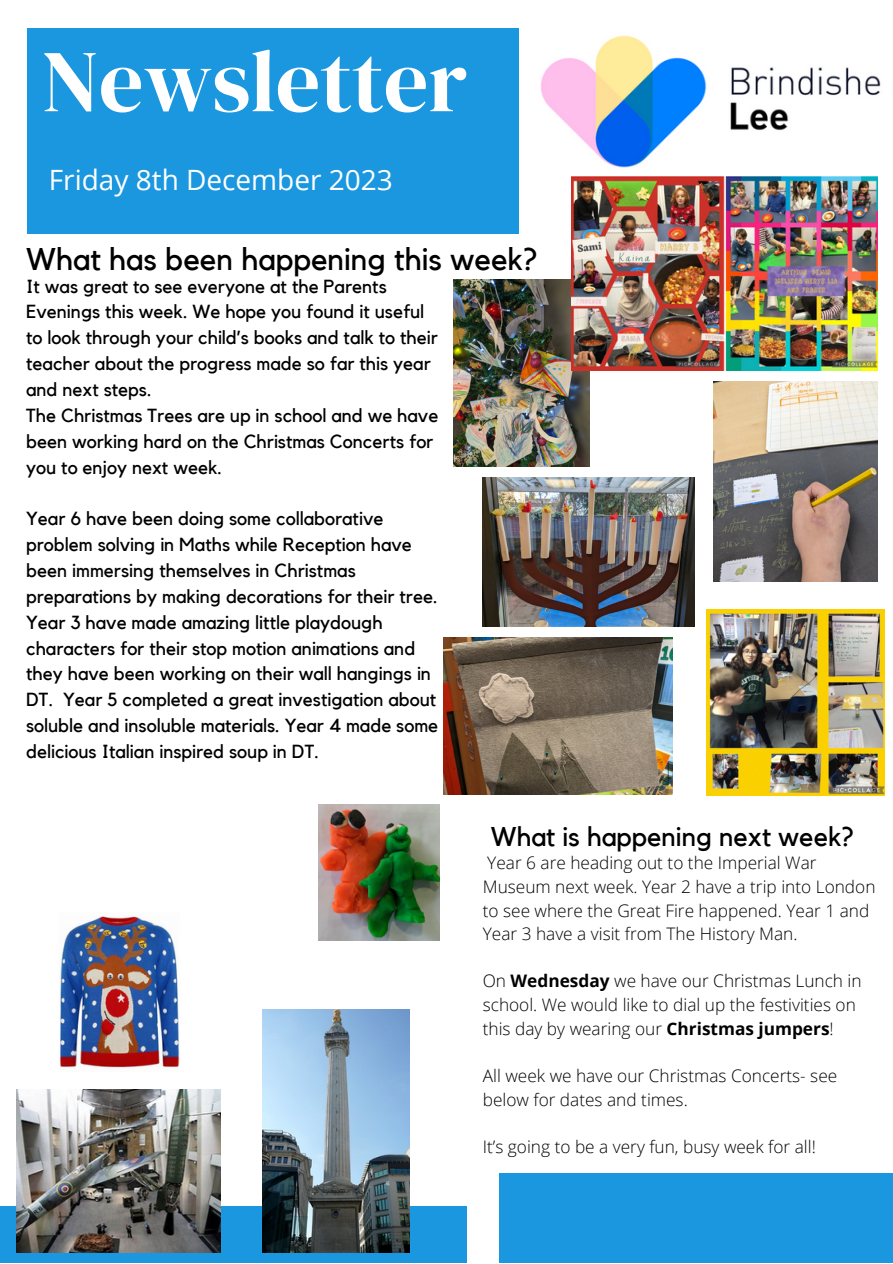
<style>
.page{position:relative;width:893px;height:1264px;background:#fff}
.page>*{position:absolute;margin:0;border:0;box-sizing:border-box;transform-origin:0 0}
.t1{font:87.9px "DM Serif Display";color:#fff}
.t2{font:31.35px "Kollektif";color:#000}
.t3{font:28.05px "Open Sans";color:#fff}
.t4{font:27px "Kollektif";color:#000}
.t5{font:18.9px/25.8px "Kollektif";color:#000}
.t6{font:300 17.25px/23.5px "Open Sans";color:#000}
.s1{font-weight:700}
</style>
<div class="page">
<div style="left:27px;top:28px;width:492px;height:206px;background:#1b97df"></div>
<div style="left:0;top:1206px;width:467px;height:56px;background:#1b97df"></div>
<div style="left:499px;top:1173px;width:393px;height:89px;background:#1b97df"></div>
<img style="left:540px;top:35px;width:341px;height:133px">
<img style="left:59px;top:916px;width:121px;height:152px">
<img style="left:262px;top:1009px;width:147px;height:243px">
<img style="left:16px;top:1089px;width:205px;height:163px">
<img style="left:319px;top:804px;width:120px;height:136px">
<img style="left:713px;top:381px;width:164px;height:200px">
<img style="left:482px;top:477px;width:212px;height:149px">
<img style="left:443px;top:638px;width:229px;height:156px">
<img style="left:453px;top:279px;width:136px;height:187px">
<img style="left:706px;top:609px;width:178px;height:186px">
<img style="left:571px;top:177px;width:306px;height:193px">
<p class="t1" style="left:42px;top:20px;width:427px">Newsletter</p>
<p class="t3" style="left:49px;top:159px;width:345px">Friday 8th December 2023</p>
<p class="t2" style="left:26px;top:245px;width:513px">What has been happening this week?</p>
<p class="t5" style="left:26px;top:274px;width:413px">It was great to see everyone at the Parents Evenings this week. We hope you found it useful to look through your child’s books and talk to their teacher about the progress made so far this year and next steps.</p>
<p class="t5" style="left:26px;top:403px;width:414px">The Christmas Trees are up in school and we have been working hard on the Christmas Concerts for you to enjoy next week.</p>
<p class="t5" style="left:26px;top:506px;width:413px">Year 6 have been doing some collaborative problem solving in Maths while Reception have been immersing themselves in Christmas preparations by making decorations for their tree.</p>
<p class="t5" style="left:26px;top:610px;width:413px">Year 3 have made amazing little playdough characters for their stop motion animations and they have been working on their wall hangings in DT. Year 5 completed a great investigation about soluble and insoluble materials. Year 4 made some delicious Italian inspired soup in DT.</p>
<p class="t4" style="left:490px;top:823px;width:365px">What is happening next week?</p>
<p class="t6" style="left:482px;top:850px;width:394px">Year 6 are heading out to the Imperial War Museum next week. Year 2 have a trip into London to see where the Great Fire happened. Year 1 and Year 3 have a visit from The History Man.</p>
<p class="t6" style="left:482px;top:968px;width:380px">On <span class="s1">Wednesday</span> we have our Christmas Lunch in school. We would like to dial up the festivities on this day by wearing our <span class="s1">Christmas jumpers</span>!</p>
<p class="t6" style="left:482px;top:1063px;width:356px">All week we have our Christmas Concerts- see below for dates and times.</p>
<p class="t6" style="left:482px;top:1134px;width:334px">It’s going to be a very fun, busy week for all!</p>
</div>
